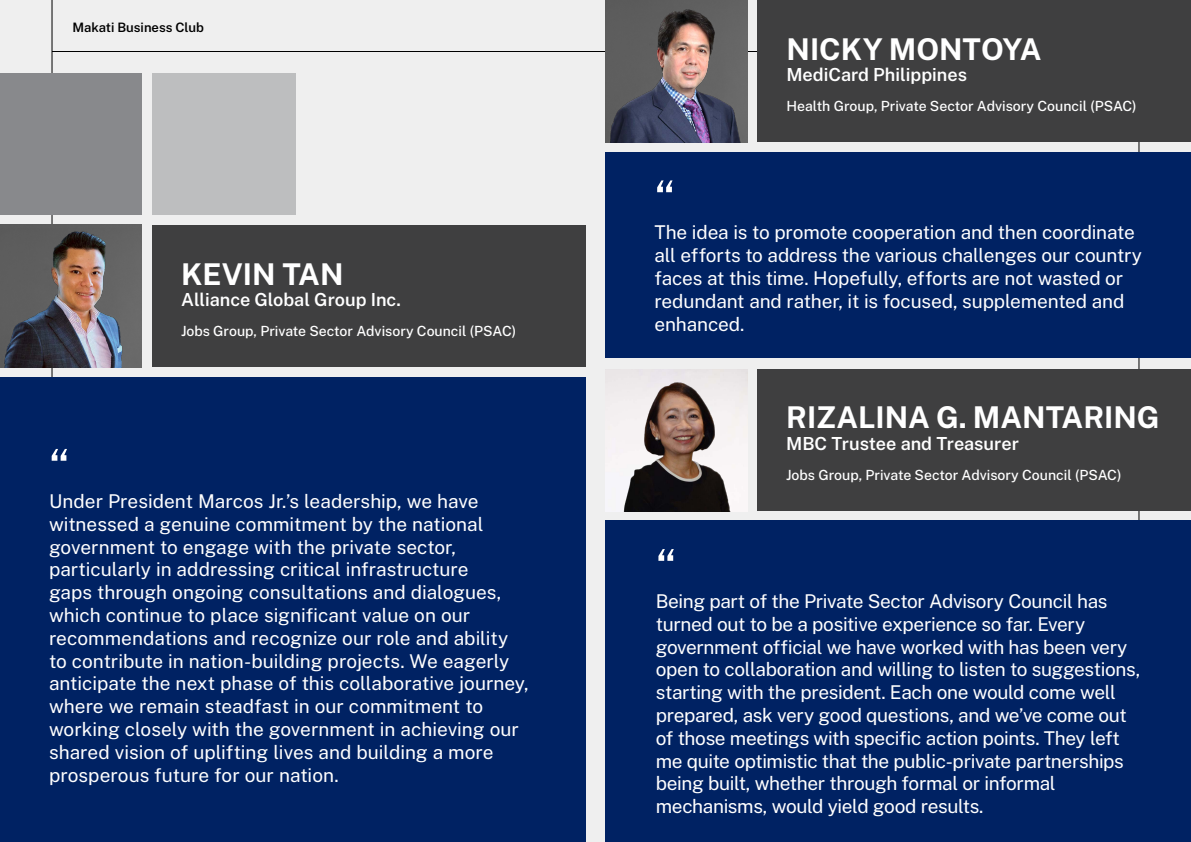
<style>
.page{position:relative;width:1191px;height:842px;background:#efefef}
.page>*{position:absolute;margin:0;border:0;box-sizing:border-box;transform-origin:0 0}
.t1{font:50px "Public Sans";color:#fff}
.t2{font:700 30px "Public Sans";color:#fff}
.t3{font:19px/22.8px "Public Sans";letter-spacing:-.01em;color:#fff}
.t4{font:600 18px "Public Sans";color:#fff}
.t5{font:500 14px "Public Sans";color:#fff}
.t6{font:600 13px "Public Sans";color:#000}
</style>
<div class="page">
<hr style="left:52px;top:51px;width:1087px;height:1px;background:#000">
<hr style="left:52px;top:0;width:1px;height:842px;background:#000">
<hr style="left:1138px;top:0;width:1px;height:842px;background:#000">
<div style="left:0;top:377px;width:585px;height:465px;background:#002263"></div>
<img style="left:0;top:225px;width:142px;height:4px">
<img style="left:0;top:229px;width:142px;height:138px">
<div style="left:152px;top:225px;width:433px;height:142px;background:#3f3f40"></div>
<div style="left:605px;top:152px;width:586px;height:205px;background:#002263"></div>
<img style="left:605px;top:0;width:142px;height:142px">
<div style="left:757px;top:0;width:434px;height:142px;background:#3f3f40"></div>
<img style="left:605px;top:369px;width:142px;height:142px">
<div style="left:605px;top:521px;width:586px;height:321px;background:#002263"></div>
<div style="left:757px;top:369px;width:434px;height:142px;background:#3f3f40"></div>
<div style="left:0;top:73px;width:142px;height:142px;background:#88898c"></div>
<div style="left:152px;top:73px;width:143px;height:142px;background:#bdbebf"></div>
<p class="t6" style="left:72px;top:19px;width:133px">Makati Business Club</p>
<h2 class="t2" style="left:181px;top:254px;width:164px">KEVIN TAN</h2>
<p class="t4" style="left:181px;top:288px;width:221px">Alliance Global Group Inc.</p>
<p class="t5" style="left:181px;top:322px;width:337px">Jobs Group, Private Sector Advisory Council (PSAC)</p>
<h1 class="t1" style="left:49px;top:434px;width:22px">“</h1>
<p class="t3" style="left:49px;top:489px;width:481px">Under President Marcos Jr.’s leadership, we have witnessed a genuine commitment by the national government to engage with the private sector, particularly in addressing critical infrastructure<br>gaps through ongoing consultations and dialogues, which continue to place significant value on our recommendations and recognize our role and ability to contribute in nation-building projects. We eagerly anticipate the next phase of this collaborative journey, where we remain steadfast in our commitment to working closely with the government in achieving our shared vision of uplifting lives and building a more prosperous future for our nation.</p>
<h2 class="t2" style="left:786px;top:29px;width:256px">NICKY MONTOYA</h2>
<p class="t4" style="left:786px;top:63px;width:182px">MediCard Philippines</p>
<p class="t5" style="left:786px;top:97px;width:352px">Health Group, Private Sector Advisory Council (PSAC)</p>
<h1 class="t1" style="left:654px;top:165px;width:22px">“</h1>
<p class="t3" style="left:654px;top:221px;width:489px">The idea is to promote cooperation and then coordinate all efforts to address the various challenges our country faces at this time. Hopefully, efforts are not wasted or redundant and rather, it is focused, supplemented and enhanced.</p>
<h2 class="t2" style="left:786px;top:398px;width:375px">RIZALINA G. MANTARING</h2>
<p class="t4" style="left:786px;top:432px;width:234px">MBC Trustee and Treasurer</p>
<p class="t5" style="left:786px;top:466px;width:337px">Jobs Group, Private Sector Advisory Council (PSAC)</p>
<h1 class="t1" style="left:656px;top:534px;width:22px">“</h1>
<p class="t3" style="left:656px;top:589px;width:486px">Being part of the Private Sector Advisory Council has turned out to be a positive experience so far. Every government official we have worked with has been very open to collaboration and willing to listen to suggestions, starting with the president. Each one would come well prepared, ask very good questions, and we’ve come out of those meetings with specific action points. They left me quite optimistic that the public-private partnerships being built, whether through formal or informal mechanisms, would yield good results.</p>
</div>
